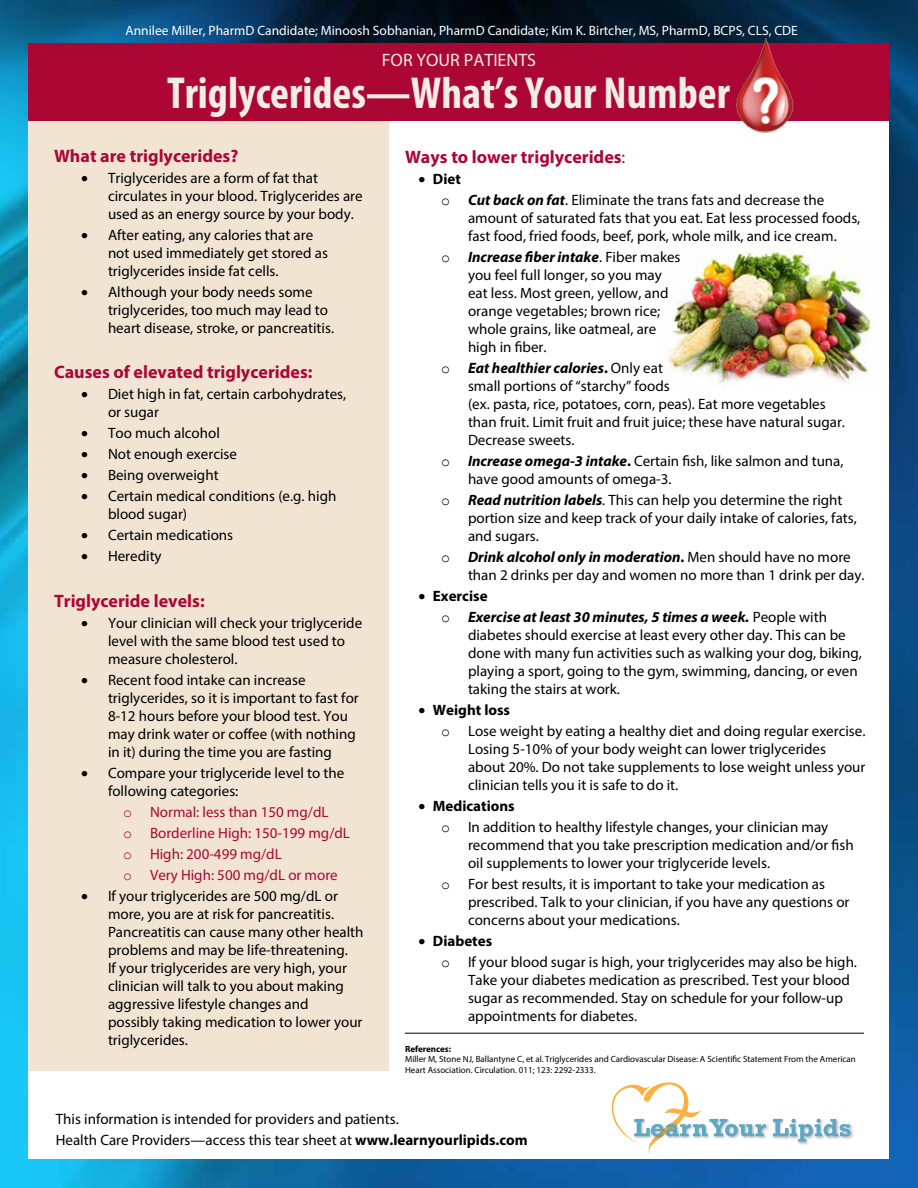
<style>
.page{position:relative;width:918px;height:1188px;background:#fff}
.page>*{position:absolute;margin:0;border:0;box-sizing:border-box;transform-origin:0 0}
.t1{font:700 condensed 45px "Myriad Pro";color:#f4ece5}
.t2{font:700 18px "Myriad Pro";color:#ab0634}
.t3{font:18px "Myriad Pro";color:#f4ece5}
.t4{font:15px/18px "Myriad Pro";color:#000}
.t5{font:15px/21px "Myriad Pro";color:#ab0634}
.t6{font:italic 700 15px/21px "Myriad Pro";color:#000}
.t7{font:13.5px "Myriad Pro";color:#fff}
.t8{font:9px/10.8px "Myriad Pro";color:#000}
.t9{font:700 9px "Myriad Pro";color:#000}
.s1{font-family:"Courier New"}
.s2{font-weight:400}
.s3{font-weight:700}
.s4{font-weight:700;font-style:italic}
.s5{font-style:italic}
.s6{font-style:normal}
.s7{font-family:"Courier New";font-weight:400;font-style:normal}
.s8{font-weight:400;font-style:normal}
</style>
<div class="page">
<img style="left:0;top:0;width:918px;height:1188px">
<div style="left:29px;top:66px;width:860px;height:1093px;background:#fff"></div>
<div style="left:29px;top:43px;width:860px;height:78px;background:#ab0634"></div>
<img style="left:660px;top:240px;width:220px;height:144px">
<div style="left:29px;top:121px;width:360px;height:950px;background:#f1e4d3"></div>
<img style="left:734px;top:39px;width:62px;height:94px">
<img style="left:766px;top:1124px;width:3px;height:13px">
<svg style="left:611px;top:1082px;width:155px;height:73px"></svg>
<img style="left:772px;top:1118px;width:82px;height:27px">
<svg style="left:773px;top:1119px;width:78px;height:23px"></svg>
<hr style="left:405px;top:1033px;width:459px;height:1px;background:#000">
<p class="t7" style="left:125px;top:22px;width:674px">Annilee Miller, PharmD Candidate; Minoosh Sobhanian, PharmD Candidate; Kim K. Birtcher, MS, PharmD, BCPS, CLS, CDE</p>
<p class="t3" style="left:382px;top:49px;width:156px">FOR YOUR PATIENTS</p>
<h1 class="t1" style="left:167px;top:64px;width:564px">Triglycerides—What’s Your Number</h1>
<p class="t2" style="left:54px;top:144px;width:186px">What are triglycerides?</p>
<p class="t4" style="left:108px;top:168px;width:256px;text-indent:-27px">• Triglycerides are a form of fat that circulates in your blood. Triglycerides are used as an energy source by your body.</p>
<p class="t4" style="left:108px;top:225px;width:221px;text-indent:-27px">• After eating, any calories that are not used immediately get stored as triglycerides inside fat cells.</p>
<p class="t4" style="left:108px;top:282px;width:228px;text-indent:-27px">• Although your body needs some triglycerides, too much may lead to heart disease, stroke, or pancreatitis.</p>
<p class="t2" style="left:54px;top:360px;width:260px">Causes of elevated triglycerides:</p>
<p class="t4" style="left:108px;top:385px;width:240px;text-indent:-27px">• Diet high in fat, certain carbohydrates, or sugar</p>
<p class="t4" style="left:81px;top:424px;width:140px">• Too much alcohol</p>
<p class="t4" style="left:81px;top:445px;width:158px">• Not enough exercise</p>
<p class="t4" style="left:81px;top:466px;width:139px">• Being overweight</p>
<p class="t4" style="left:108px;top:487px;width:230px;text-indent:-27px">• Certain medical conditions (e.g. high blood sugar)</p>
<p class="t4" style="left:81px;top:526px;width:154px">• Certain medications</p>
<p class="t4" style="left:81px;top:547px;width:82px">• Heredity</p>
<p class="t2" style="left:54px;top:589px;width:152px">Triglyceride levels:</p>
<p class="t4" style="left:108px;top:614px;width:256px;text-indent:-27px">• Your clinician will check your triglyceride level with the same blood test used to measure cholesterol.</p>
<p class="t4" style="left:108px;top:671px;width:252px;text-indent:-27px">• Recent food intake can increase triglycerides, so it is important to fast for 8-12 hours before your blood test. You may drink water or coffee (with nothing in it) during the time you are fasting</p>
<p class="t4" style="left:108px;top:764px;width:238px;text-indent:-27px">• Compare your triglyceride level to the following categories:</p>
<p class="t5" style="left:123px;top:801px;width:229px"><span class="s1">o</span> Normal: less than 150 mg/dL<br><span class="s1">o</span> Borderline High: 150-199 mg/dL <span class="s1">o</span> High: 200-499 mg/dL<br><span class="s1">o</span> Very High: 500 mg/dL or more</p>
<p class="t4" style="left:108px;top:887px;width:257px;text-indent:-27px">• If your triglycerides are 500 mg/dL or more, you are at risk for pancreatitis.<br>Pancreatitis can cause many other health problems and may be life-threatening.<br>If your triglycerides are very high, your clinician will talk to you about making aggressive lifestyle changes and<br>possibly taking medication to lower your triglycerides.</p>
<p class="t2" style="left:405px;top:145px;width:222px">Ways to lower triglycerides<span class="s2">:</span></p>
<p class="t4" style="left:441px;top:168px;width:385px;line-height:21px;text-indent:-22px">• <span class="s3">Diet<br></span><span class="s1">o</span> <span class="s4">Cut back on fat</span>. Eliminate the trans fats and decrease the</p>
<p class="t4" style="left:468px;top:209px;width:394px">amount of saturated fats that you eat. Eat less processed foods, fast food, fried foods, beef, pork, whole milk, and ice cream.</p>
<p class="t4" style="left:468px;top:248px;width:214px;text-indent:-27px"><span class="s1">o</span> <span class="s4">Increase fiber intake</span>. Fiber makes you feel full longer, so you may eat less. Most green, yellow, and orange vegetables; brown rice; whole grains, like oatmeal, are high in fiber.</p>
<p class="t4" style="left:468px;top:359px;width:379px;text-indent:-27px"><span class="s1">o</span> <span class="s4">Eat healthier calories</span><span class="s3">.</span> Only eat<br>small portions of “starchy” foods<br>(ex. pasta, rice, potatoes, corn, peas). Eat more vegetables than fruit. Limit fruit and fruit juice; these have natural sugar.<br>Decrease sweets.</p>
<p class="t4" style="left:468px;top:452px;width:377px;text-indent:-27px"><span class="s1">o</span> <span class="s4">Increase omega-3 intake</span><span class="s3">.</span> Certain fish, like salmon and tuna, have good amounts of omega-3.</p>
<p class="t4" style="left:468px;top:491px;width:390px;text-indent:-27px"><span class="s1">o</span> <span class="s4">Read nutrition labels</span><span class="s5">.</span> This can help you determine the right portion size and keep track of your daily intake of calories, fats, and sugars.</p>
<p class="t4" style="left:468px;top:548px;width:398px;text-indent:-27px"><span class="s1">o</span> <span class="s4">Drink alcohol only in moderation</span><span class="s3">.</span> Men should have no more than 2 drinks per day and women no more than 1 drink per day.</p>
<p class="t6" style="left:441px;top:585px;width:388px;text-indent:-22px">• <span class="s6">Exercise<br></span><span class="s7">o</span> Exercise at least 30 minutes, 5 times a week. <span class="s8">People with</span></p>
<p class="t4" style="left:468px;top:626px;width:395px">diabetes should exercise at least every other day. This can be done with many fun activities such as walking your dog, biking, playing a sport, going to the gym, swimming, dancing, or even taking the stairs at work.</p>
<p class="t4" style="left:441px;top:699px;width:426px;line-height:21px;text-indent:-22px">• <span class="s3">Weight loss<br></span><span class="s1">o</span> Lose weight by eating a healthy diet and doing regular exercise.</p>
<p class="t4" style="left:468px;top:740px;width:399px">Losing 5-10% of your body weight can lower triglycerides about 20%. Do not take supplements to lose weight unless your clinician tells you it is safe to do it.</p>
<p class="t4" style="left:441px;top:795px;width:389px;line-height:21px;text-indent:-22px">• <span class="s3">Medications<br></span><span class="s1">o</span> In addition to healthy lifestyle changes, your clinician may</p>
<p class="t4" style="left:468px;top:836px;width:387px">recommend that you take prescription medication and/or fish oil supplements to lower your triglyceride levels.</p>
<p class="t4" style="left:468px;top:875px;width:383px;text-indent:-27px"><span class="s1">o</span> For best results, it is important to take your medication as prescribed. Talk to your clinician, if you have any questions or concerns about your medications.</p>
<p class="t4" style="left:441px;top:930px;width:418px;line-height:21px;text-indent:-22px">• <span class="s3">Diabetes<br></span><span class="s1">o</span> If your blood sugar is high, your triglycerides may also be high.</p>
<p class="t4" style="left:468px;top:971px;width:383px">Take your diabetes medication as prescribed. Test your blood sugar as recommended. Stay on schedule for your follow-up appointments for diabetes.</p>
<p class="t9" style="left:405px;top:1043px;width:48px">References:</p>
<p class="t8" style="left:405px;top:1054px;width:452px">Miller M, Stone NJ, Ballantyne C, et al. Triglycerides and Cardiovascular Disease: A Scientific Statement From the American<br>Heart Association. Circulation. 011; 123: 2292-2333.</p>
<p class="t4" style="left:56px;top:1110px;width:344px">This information is intended for providers and patients.</p>
<p class="t4" style="left:56px;top:1131px;width:473px">Health Care Providers—access this tear sheet at <span class="s3">www.learnyourlipids.com</span></p>
</div>
